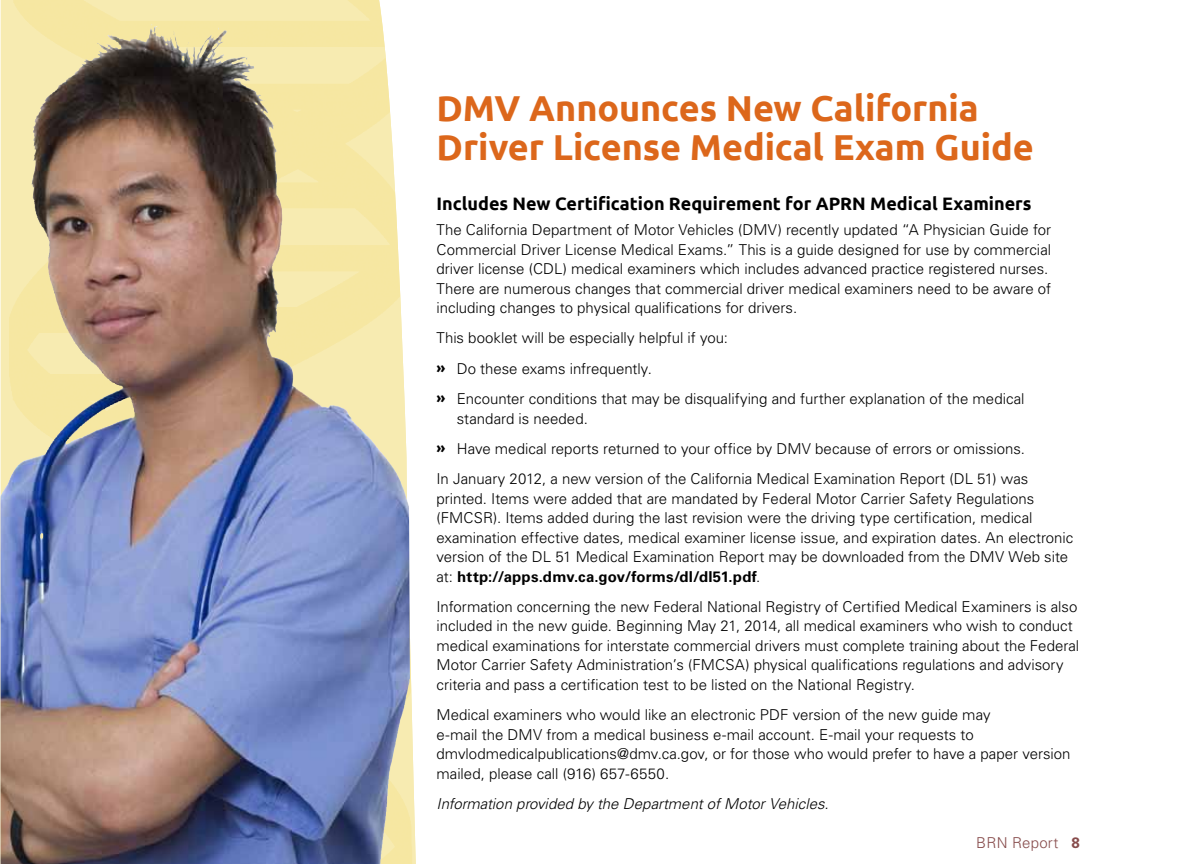
<style>
.page{position:relative;width:1188px;height:864px;background:#fff}
.page>*{position:absolute;margin:0;border:0;box-sizing:border-box;transform-origin:0 0}
.t1{font:700 36px/39px "Ubuntu";letter-spacing:-.005em;color:#dc671b}
.t2{font:700 18px "Ubuntu";color:#000}
.t3{font:300 15px/19.5px "Univers LT Std";color:#000}
.t4{font:italic 300 15px "Univers LT Std";color:#000}
.t5{font:300 15px "Univers LT Std";letter-spacing:.015em;color:#874c4c}
.s1{font-weight:700}
</style>
<div class="page">
<img style="left:9px;top:0;width:407px;height:864px">
<img style="left:78px;top:24px;width:78px;height:46px">
<h1 class="t1" style="left:436px;top:88px;width:599px">DMV Announces New California<br>Driver License Medical Exam Guide</h1>
<p class="t2" style="left:436px;top:193px;width:597px">Includes New Certification Requirement for APRN Medical Examiners</p>
<p class="t3" style="left:436px;top:220px;width:616px">The California Department of Motor Vehicles (DMV) recently updated “A Physician Guide for Commercial Driver License Medical Exams.” This is a guide designed for use by commercial driver license (CDL) medical examiners which includes advanced practice registered nurses.<br>There are numerous changes that commercial driver medical examiners need to be aware of including changes to physical qualifications for drivers.</p>
<p class="t3" style="left:457px;top:323px;width:569px;line-height:30.3px;text-indent:-20px">This booklet will be especially helpful if you:<br>Do these exams infrequently.<br>Encounter conditions that may be disqualifying and further explanation of the medical</p>
<p class="t3" style="left:457px;top:408px;width:130px">standard is needed.</p>
<p class="t3" style="left:457px;top:439px;width:567px">Have medical reports returned to your office by DMV because of errors or omissions.</p>
<p class="t3" style="left:436px;top:469px;width:593px">In January 2012, a new version of the California Medical Examination Report (DL 51) was</p>
<p class="t3" style="left:436px;top:489px;width:638px">printed. Items were added that are mandated by Federal Motor Carrier Safety Regulations (FMCSR). Items added during the last revision were the driving type certification, medical examination effective dates, medical examiner license issue, and expiration dates. An electronic version of the DL 51 Medical Examination Report may be downloaded from the DMV Web site at: <span class="s1">http://apps.dmv.ca.gov/forms/dl/dl51.pdf</span>.</p>
<p class="t3" style="left:436px;top:597px;width:644px">Information concerning the new Federal National Registry of Certified Medical Examiners is also included in the new guide. Beginning May 21, 2014, all medical examiners who wish to conduct medical examinations for interstate commercial drivers must complete training about the Federal Motor Carrier Safety Administration’s (FMCSA) physical qualifications regulations and advisory criteria and pass a certification test to be listed on the National Registry.</p>
<p class="t3" style="left:436px;top:705px;width:636px">Medical examiners who would like an electronic PDF version of the new guide may<br>e-mail the DMV from a medical business e-mail account. E-mail your requests to dmvlodmedicalpublications@dmv.ca.gov, or for those who would prefer to have a paper version mailed, please call (916) 657-6550.</p>
<p class="t4" style="left:437px;top:795px;width:394px">Information provided by the Department of Motor Vehicles.</p>
<p class="t5" style="left:976px;top:834px;width:11px">brn</p>
<p class="t5" style="left:1012px;top:834px;width:69px">Report <span class="s1">8</span></p>
</div>
